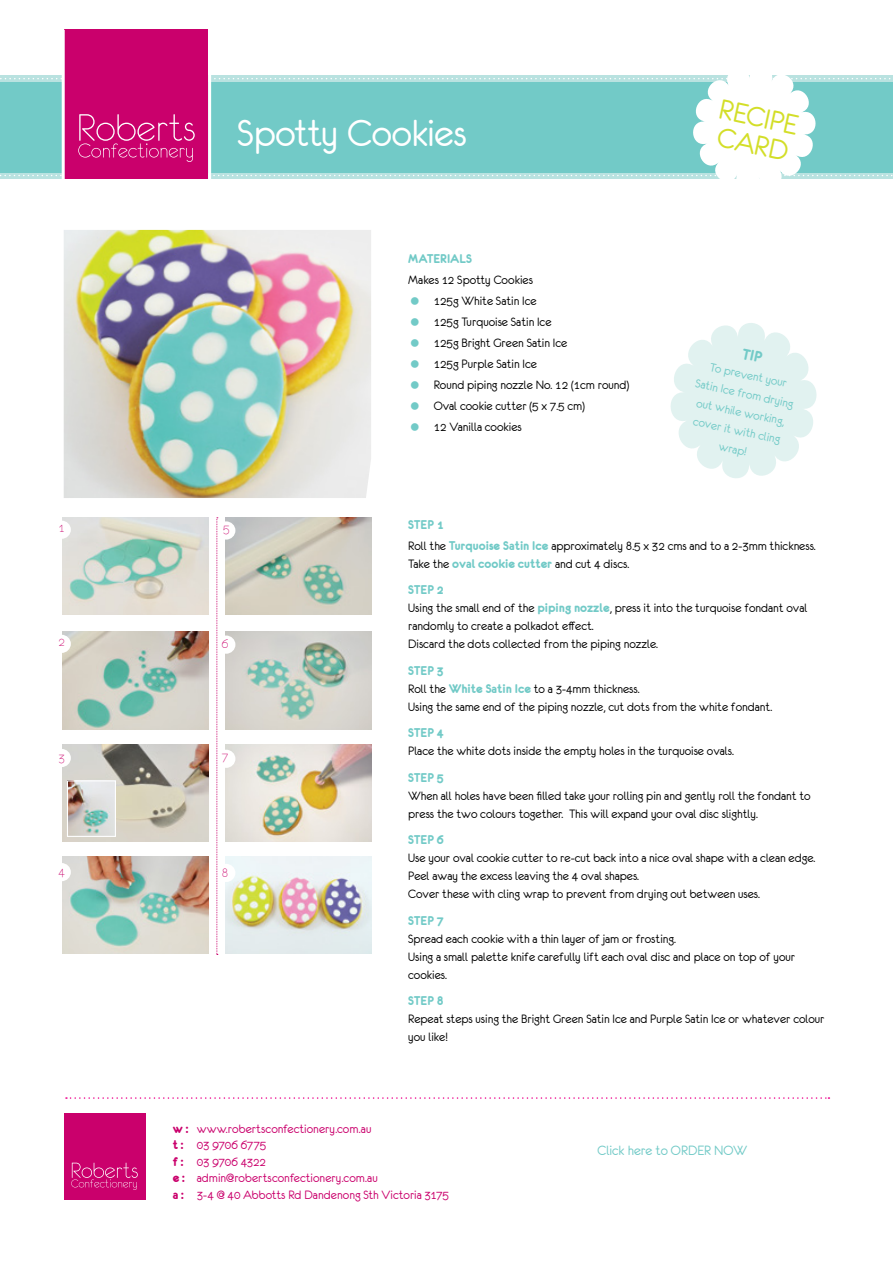
<style>
.page{position:relative;width:893px;height:1263px;background:#fff}
.page>*{position:absolute;margin:0;border:0;box-sizing:border-box;transform-origin:0 0}
.t1{font:42px "Eurofurenceregular";letter-spacing:-.01em;color:#fff}
.t2{font:31.35px/27.9px "Eurofurenceregular";color:#d3de28}
.t3{font:15px "Eurofurenceregular";color:#72cac7}
.t4{font:14.1px "Eurofurencelight";color:#ca006c}
.t5{font:13.5px/18px "Eurofurenceregular";color:#000}
.t6{font:13.5px/16.5px "Eurofurenceregular";letter-spacing:.005em;color:#ca006c}
.t7{font:13.5px "Eurofurencebold";letter-spacing:.005em;color:#72cac7}
.t8{font:13.35px/18.8px "Eurofurenceregular";color:#72cac7;text-align:center}
.s1{font-family:"Eurofurencebold";color:#72cac7}
.s2{font-family:"Eurofurencebold"}
</style>
<div class="page">
<img style="left:62px;top:517px;width:146px;height:98px">
<img style="left:225px;top:517px;width:147px;height:98px">
<img style="left:62px;top:632px;width:146px;height:97px">
<img style="left:225px;top:632px;width:147px;height:97px">
<img style="left:62px;top:744px;width:146px;height:97px">
<img style="left:225px;top:744px;width:147px;height:97px">
<img style="left:62px;top:856px;width:146px;height:98px">
<img style="left:225px;top:856px;width:147px;height:98px">
<div style="left:52px;top:521px;width:19px;height:18px;background:#fff;border-radius:50%"></div>
<div style="left:52px;top:635px;width:19px;height:18px;background:#fff;border-radius:50%"></div>
<div style="left:52px;top:749px;width:19px;height:18px;background:#fff;border-radius:50%"></div>
<div style="left:52px;top:863px;width:19px;height:18px;background:#fff;border-radius:50%"></div>
<div style="left:217px;top:521px;width:18px;height:19px;background:#fff;border-radius:50%"></div>
<div style="left:217px;top:635px;width:18px;height:19px;background:#fff;border-radius:50%"></div>
<div style="left:217px;top:750px;width:18px;height:18px;background:#fff;border-radius:50%"></div>
<div style="left:217px;top:864px;width:18px;height:18px;background:#fff;border-radius:50%"></div>
<svg style="left:216px;top:517px;width:2px;height:438px"></svg>
<img style="left:69px;top:782px;width:45px;height:53px">
<div style="left:67px;top:780px;width:49px;height:57px;border:1px solid #fff"></div>
<div style="left:64px;top:1113px;width:81px;height:86px;background:#ca006c"></div>
<svg style="left:71px;top:1163px;width:67px;height:27px"></svg>
<svg style="left:66px;top:1097px;width:763px;height:2px"></svg>
<img style="left:64px;top:230px;width:307px;height:268px">
<div style="left:65px;top:30px;width:143px;height:149px;background:#ca006c"></div>
<svg style="left:0;top:75px;width:893px;height:104px"></svg>
<hr style="left:62px;top:30px;width:3px;height:155px;background:#fff">
<hr style="left:208px;top:30px;width:3px;height:155px;background:#fff">
<svg style="left:670px;top:323px;width:147px;height:155px"></svg>
<h1 class="t1" style="left:237px;top:111px;width:231px">Spotty Cookies</h1>
<h2 class="t2" style="left:723px;top:95px;width:81px;rotate:12deg">recipe card</h2>
<p class="t7" style="left:408px;top:252px;width:65px">Materials</p>
<p class="t5" style="left:408px;top:271px;width:126px">Makes 12 Spotty Cookies</p>
<p class="t5" style="left:434px;top:292px;width:104px">125g White Satin Ice</p>
<p class="t5" style="left:434px;top:313px;width:119px">125g Turquoise Satin Ice</p>
<p class="t5" style="left:434px;top:334px;width:135px">125g Bright Green Satin Ice</p>
<p class="t5" style="left:434px;top:355px;width:105px">125g Purple Satin Ice</p>
<p class="t5" style="left:422px;top:376px;width:209px">Round piping nozzle No. 12 (1cm round)</p>
<p class="t5" style="left:434px;top:397px;width:153px">Oval cookie cutter (5 x 7.5 cm)</p>
<p class="t5" style="left:434px;top:418px;width:90px">12 Vanilla cookies</p>
<p class="t8" style="left:702px;top:355px;width:102px;rotate:12deg">To prevent your<br>Satin Ice from drying out while working, cover it with cling wrap!</p>
<p class="t4" style="left:59px;top:520px;width:8px">1</p>
<p class="t4" style="left:223px;top:521px;width:8px">5</p>
<p class="t4" style="left:59px;top:635px;width:8px">2</p>
<p class="t4" style="left:222px;top:637px;width:8px">6</p>
<p class="t4" style="left:59px;top:750px;width:8px">3</p>
<p class="t4" style="left:222px;top:749px;width:8px">7</p>
<p class="t4" style="left:59px;top:864px;width:8px">4</p>
<p class="t4" style="left:222px;top:865px;width:8px">8</p>
<p class="t7" style="left:408px;top:517px;width:37px">Step 1</p>
<p class="t5" style="left:408px;top:536px;width:409px">Roll the <span class="s1">Turquoise Satin Ice</span> approximately 8.5 x 32 cms and to a 2-3mm thickness.<br>Take the <span class="s1">oval cookie cutter</span> and cut 4 discs.</p>
<p class="t7" style="left:408px;top:583px;width:37px">Step 2</p>
<p class="t5" style="left:408px;top:599px;width:401px">Using the small end of the <span class="s1">piping nozzle</span>, press it into the turquoise fondant oval randomly to create a polkadot effect.<br>Discard the dots collected from the piping nozzle.</p>
<p class="t7" style="left:408px;top:663px;width:37px">Step 3</p>
<p class="t5" style="left:408px;top:679px;width:365px">Roll the <span class="s1">White Satin Ice</span> to a 3-4mm thickness.<br>Using the same end of the piping nozzle, cut dots from the white fondant.</p>
<p class="t7" style="left:408px;top:726px;width:37px">Step 4</p>
<p class="t5" style="left:408px;top:742px;width:327px">Place the white dots inside the empty holes in the turquoise ovals.</p>
<p class="t7" style="left:408px;top:770px;width:37px">Step 5</p>
<p class="t5" style="left:408px;top:786px;width:404px">When all holes have been filled take your rolling pin and gently roll the fondant to press the two colours together. This will expand your oval disc slightly.</p>
<p class="t7" style="left:408px;top:833px;width:37px">Step 6</p>
<p class="t5" style="left:408px;top:849px;width:409px">Use your oval cookie cutter to re-cut back into a nice oval shape with a clean edge.<br>Peel away the excess leaving the 4 oval shapes.<br>Cover these with cling wrap to prevent from drying out between uses.</p>
<p class="t7" style="left:408px;top:913px;width:37px">Step 7</p>
<p class="t5" style="left:408px;top:929px;width:389px">Spread each cookie with a thin layer of jam or frosting.<br>Using a small palette knife carefully lift each oval disc and place on top of your cookies.</p>
<p class="t7" style="left:408px;top:994px;width:37px">Step 8</p>
<p class="t5" style="left:408px;top:1010px;width:418px">Repeat steps using the Bright Green Satin Ice and Purple Satin Ice or whatever colour you like!</p>
<p class="t6" style="left:173px;top:1120px;width:278px"><span class="s2">w :</span> www.robertsconfectionery.com.au<br><span class="s2">t :</span> 03 9706 6775<br><span class="s2">f :</span> 03 9706 4322<br><span class="s2">e :</span> admin@robertsconfectionery.com.au<br><span class="s2">a :</span> 3-4 @ 40 Abbotts Rd Dandenong Sth Victoria 3175</p>
<p class="t3" style="left:598px;top:1143px;width:92px">Click here to ORDER</p>
<p class="t3" style="left:714px;top:1143px;width:34px">NOW</p>
</div>
